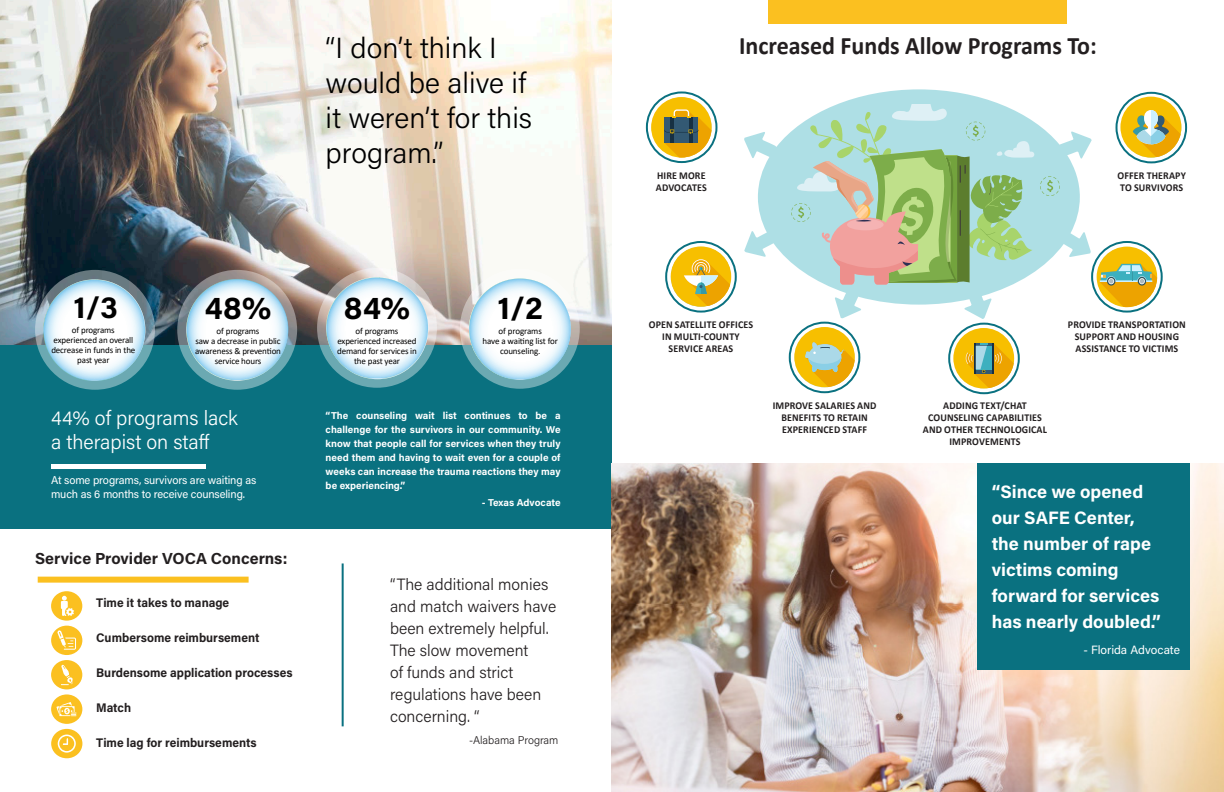
<style>
.page{position:relative;width:1224px;height:792px;background:#fff}
.page>*{position:absolute;margin:0;border:0;box-sizing:border-box;transform-origin:0 0}
.t1{font:700 32px "Acumin Pro";color:#000}
.t2{font:700 31px "Acumin Pro";color:#000}
.t3{font:300 29px/34.8px "Acumin Pro";color:#000}
.t4{font:700 25.2px "Calibri";color:#231f20;scale:.95 1}
.t5{font:300 20.4px/24px "Acumin Pro";color:#fff}
.t6{font:700 18px/26px "Acumin Pro";color:#fff}
.t7{font:300 16.3px/22px "Acumin Pro";color:#231f20}
.t8{font:700 16px "Acumin Pro";color:#231f20}
.t9{font:700 12.5px "Acumin Pro";color:#231f20;scale:.96 1}
.t10{font:12px "Acumin Pro";color:#fff}
.t11{font:11.3px/13.2px "Acumin Pro";letter-spacing:-.01em;color:#fff}
.t12{font:300 11.2px "Acumin Pro";color:#231f20}
.t13{font:700 10.5px/12px "Calibri";letter-spacing:.015em;color:#231f20;text-align:center;scale:.95 1}
.t14{font:700 10px/14px "Acumin Pro";color:#fff;text-align:justify}
.t15{font:9px/10px "Calibri";letter-spacing:-.015em;color:#000;text-align:center}
</style>
<div class="page">
<div style="left:0;top:337px;width:611px;height:192px;background:#0a7180"></div>
<img style="left:0;top:0;width:611px;height:344px">
<svg style="left:460px;top:269px;width:120px;height:120px"></svg>
<svg style="left:317px;top:268px;width:120px;height:120px;background:#afbebf"></svg>
<svg style="left:177px;top:270px;width:120px;height:120px;background:#7d9499"></svg>
<svg style="left:35px;top:270px;width:120px;height:120px;background:#7396a1"></svg>
<svg style="left:187px;top:279px;width:101px;height:101px"></svg>
<svg style="left:43px;top:280px;width:102px;height:101px"></svg>
<svg style="left:326px;top:277px;width:102px;height:101px"></svg>
<svg style="left:469px;top:278px;width:102px;height:101px"></svg>
<hr style="left:342px;top:563px;width:2px;height:163px;background:#0a7180">
<hr style="left:51px;top:464px;width:154px;height:4px;background:#fff">
<div style="left:38px;top:577px;width:211px;height:6px;background:#fbc020"></div>
<div style="left:51px;top:660px;width:31px;height:29px;background:#fbc020;border-radius:50%"></div>
<svg style="left:61px;top:665px;width:12px;height:20px"></svg>
<div style="left:51px;top:626px;width:31px;height:29px;background:#fbc020;border-radius:50%"></div>
<div style="left:51px;top:591px;width:31px;height:30px;background:#fbc020;border-radius:50%"></div>
<div style="left:51px;top:729px;width:31px;height:29px;background:#fbc020;border-radius:50%"></div>
<div style="left:51px;top:694px;width:31px;height:30px;background:#fbc020;border-radius:50%"></div>
<svg style="left:57px;top:630px;width:19px;height:20px"></svg>
<svg style="left:56px;top:702px;width:20px;height:14px"></svg>
<svg style="left:61px;top:596px;width:13px;height:20px"></svg>
<svg style="left:58px;top:735px;width:18px;height:18px"></svg>
<img style="left:612px;top:464px;width:612px;height:328px">
<div style="left:768px;top:0;width:299px;height:24px;background:#fbc020"></div>
<div style="left:977px;top:463px;width:212px;height:207px;background:#0a7180"></div>
<svg style="left:744px;top:89px;width:348px;height:230px"></svg>
<div style="left:646px;top:91px;width:71px;height:72px;border:2px solid #0a7180;border-radius:50%"></div>
<div style="left:665px;top:241px;width:72px;height:72px;border:2px solid #0a7180;border-radius:50%"></div>
<div style="left:789px;top:322px;width:71px;height:71px;border:2px solid #0a7180;border-radius:50%"></div>
<div style="left:948px;top:323px;width:72px;height:71px;border:2px solid #0a7180;border-radius:50%"></div>
<div style="left:1116px;top:92px;width:71px;height:71px;border:2px solid #0a7180;border-radius:50%"></div>
<div style="left:1091px;top:241px;width:72px;height:72px;border:2px solid #0a7180;border-radius:50%"></div>
<div style="left:794px;top:327px;width:61px;height:60px;background:#f7bf00;border-radius:50%"></div>
<svg style="left:805px;top:342px;width:50px;height:45px"></svg>
<div style="left:651px;top:97px;width:61px;height:61px;background:#f7bf00;border-radius:50%"></div>
<svg style="left:664px;top:109px;width:47px;height:49px"></svg>
<div style="left:671px;top:247px;width:60px;height:60px;background:#f7bf00;border-radius:50%"></div>
<svg style="left:684px;top:259px;width:46px;height:47px"></svg>
<div style="left:953px;top:328px;width:61px;height:61px;background:#f7bf00;border-radius:50%"></div>
<svg style="left:966px;top:343px;width:48px;height:45px"></svg>
<svg style="left:1097px;top:247px;width:60px;height:60px;background:#d0be58"></svg>
<div style="left:1120px;top:97px;width:61px;height:61px;background:#f7bf00;border-radius:50%"></div>
<svg style="left:1133px;top:110px;width:48px;height:47px"></svg>
<svg style="left:791px;top:104px;width:269px;height:181px;background:#b2cfb5"></svg>
<p class="t3" style="left:326px;top:30px;width:208px">“I don’t think I would be alive if it weren’t for this program.”</p>
<p class="t2" style="left:74px;top:286px;width:46px">1/3</p>
<p class="t15" style="left:51px;top:325px;width:86px">of programs experienced an overall decrease in funds in the past year</p>
<p class="t1" style="left:205px;top:285px;width:68px">48%</p>
<p class="t15" style="left:195px;top:326px;width:87px">of programs<br>saw a decrease in public awareness &amp; prevention service hours</p>
<p class="t5" style="left:51px;top:405px;width:188px">44% of programs lack a therapist on staff</p>
<p class="t11" style="left:51px;top:473px;width:207px">At some programs, survivors are waiting as much as 6 months to receive counseling.</p>
<p class="t8" style="left:35px;top:547px;width:254px">Service Provider VOCA Concerns:</p>
<p class="t9" style="left:96px;top:594px;width:140px">Time it takes to manage</p>
<p class="t9" style="left:96px;top:629px;width:171px">Cumbersome reimbursement</p>
<p class="t9" style="left:96px;top:664px;width:206px">Burdensome application processes</p>
<p class="t9" style="left:96px;top:699px;width:38px">Match</p>
<p class="t9" style="left:96px;top:734px;width:169px">Time lag for reimbursements</p>
<p class="t1" style="left:344px;top:285px;width:68px">84%</p>
<p class="t15" style="left:337px;top:326px;width:81px">of programs experienced increased demand for services in the past year</p>
<p class="t1" style="left:498px;top:285px;width:47px">1/2</p>
<p class="t15" style="left:482px;top:326px;width:77px">of programs<br>have a waiting list for counseling.</p>
<p class="t14" style="left:326px;top:408px;width:236px">“The counseling wait list continues to be a challenge for the survivors in our community. We know that people call for services when they truly need them and having to wait even for a couple of weeks can increase the trauma reactions they may be experiencing.”</p>
<p class="t14" style="left:482px;top:495px;width:80px">- Texas Advocate</p>
<p class="t7" style="left:390px;top:572px;width:168px">“The additional monies and match waivers have been extremely helpful.<br>The slow movement<br>of funds and strict regulations have been concerning. “</p>
<p class="t12" style="left:469px;top:732px;width:91px">-Alabama Program</p>
<p class="t4" style="left:739px;top:28px;width:378px">Increased Funds Allow Programs To:</p>
<p class="t13" style="left:657px;top:169px;width:53px">HIRE MORE</p>
<p class="t13" style="left:656px;top:181px;width:55px">ADVOCATES</p>
<p class="t13" style="left:1118px;top:169px;width:73px">OFFER THERAPY</p>
<p class="t13" style="left:1120px;top:181px;width:68px">TO SURVIVORS</p>
<p class="t13" style="left:649px;top:319px;width:111px">OPEN SATELLITE OFFICES<br>IN MULTI-COUNTY</p>
<p class="t13" style="left:669px;top:343px;width:70px">SERVICE AREAS</p>
<p class="t13" style="left:773px;top:399px;width:111px">IMPROVE SALARIES AND<br>BENEFITS TO RETAIN</p>
<p class="t13" style="left:782px;top:423px;width:91px">EXPERIENCED STAFF</p>
<p class="t13" style="left:943px;top:399px;width:90px">ADDING TEXT/CHAT</p>
<p class="t13" style="left:923px;top:411px;width:132px">COUNSELING CAPABILITIES<br>AND OTHER TECHNOLOGICAL<br>IMPROVEMENTS</p>
<p class="t13" style="left:1068px;top:318px;width:126px">PROVIDE TRANSPORTATION<br>SUPPORT AND HOUSING</p>
<p class="t13" style="left:1076px;top:342px;width:110px">ASSISTANCE TO VICTIMS</p>
<p class="t6" style="left:992px;top:478px;width:171px">“Since we opened our SAFE Center, the number of rape victims coming forward for services has nearly doubled.”</p>
<p class="t10" style="left:1084px;top:641px;width:98px">- Florida Advocate</p>
</div>
